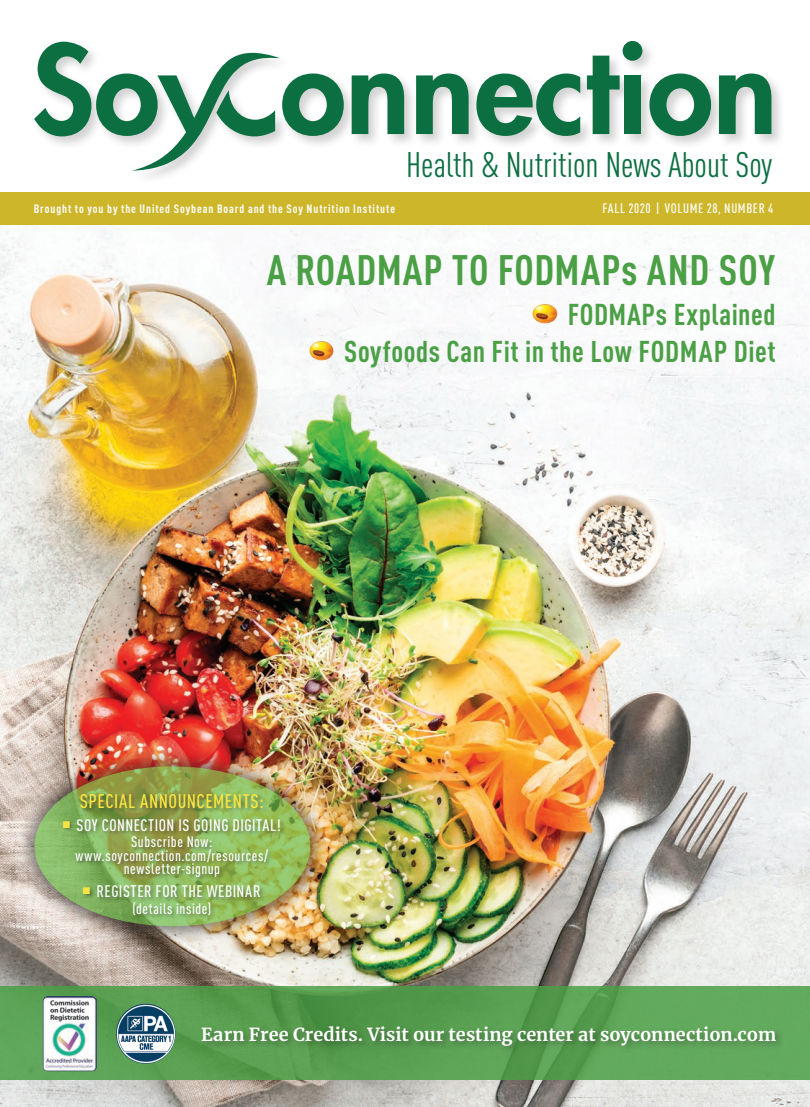
<style>
.page{position:relative;width:810px;height:1107px;background:#fff}
.page>*{position:absolute;margin:0;border:0;box-sizing:border-box;transform-origin:0 0}
.t1{font:700 condensed 42px "DINOT";letter-spacing:.015em;color:#4b9f45}
.t2{font:condensed 35.1px "DINOT";color:#0c6f42}
.t3{font:700 condensed 29.7px/37px "DINOT";letter-spacing:.02em;color:#4b9f45;text-align:right}
.t4{font:500 condensed 19.5px "DINOT";letter-spacing:.025em;color:#f8e541}
.t5{font:700 18px "Merriweather";color:#fff}
.t6{font:500 condensed 16.5px "DINOT";letter-spacing:.03em;color:#fff}
.t7{font:500 condensed 15px/13.5px "DINOT";letter-spacing:.04em;color:#fff;text-align:center}
.t8{font:500 condensed 13.5px "DINOT";letter-spacing:.045em;color:#fff}
.t9{font:700 condensed 12px "DINOT";letter-spacing:.075em;color:#fff}
</style>
<div class="page">
<img style="left:0;top:229px;width:810px;height:878px">
<div style="left:16px;top:747px;width:313px;height:198px;background:#231f20;opacity:.75"></div>
<svg style="left:35px;top:766px;width:275px;height:160px;background:#90b058"></svg>
<div style="left:62px;top:793px;width:224px;height:128px;background:#231f20;opacity:.45"></div>
<img style="left:531px;top:302px;width:29px;height:23px">
<img style="left:307px;top:339px;width:29px;height:23px">
<div style="left:33px;top:39px;width:753px;height:146px;background:#231f20;opacity:.2"></div>
<svg style="left:719px;top:74px;width:52px;height:60px"></svg>
<svg style="left:649px;top:74px;width:62px;height:62px"></svg>
<svg style="left:416px;top:74px;width:53px;height:60px"></svg>
<svg style="left:352px;top:74px;width:52px;height:60px"></svg>
<svg style="left:476px;top:74px;width:104px;height:62px"></svg>
<div style="left:624px;top:75px;width:17px;height:59px;background:#0c6f42"></div>
<div style="left:623px;top:41px;width:19px;height:20px;background:#0c6f42;border-radius:50%"></div>
<svg style="left:587px;top:56px;width:33px;height:78px"></svg>
<svg style="left:34px;top:42px;width:310px;height:129px"></svg>
<svg style="left:0;top:986px;width:810px;height:94px;background:#5aa053"></svg>
<img style="left:43px;top:996px;width:54px;height:75px">
<img style="left:116px;top:1004px;width:59px;height:60px;border-radius:30px">
<div style="left:200px;top:1024px;width:585px;height:31px;background:#231f20;opacity:.4"></div>
<div style="left:0;top:192px;width:810px;height:33px;background:#ceb62b"></div>
<h2 class="t2" style="left:406px;top:140px;width:368px">Health &amp; Nutrition News About Soy</h2>
<p class="t9" style="left:34px;top:200px;width:363px">Brought to you by the United Soybean Board and the Soy Nutrition Institute</p>
<p class="t8" style="left:602px;top:199px;width:173px">FALL 2020 | VOLUME 28, NUMBER 4</p>
<h1 class="t1" style="left:267px;top:239px;width:510px">A ROADMAP TO FODMAPs AND SOY</h1>
<h3 class="t3" style="left:344px;top:294px;width:433px">FODMAPs Explained<br>Soyfoods Can Fit in the Low FODMAP Diet</h3>
<h3 class="t4" style="left:80px;top:787px;width:185px">SPECIAL ANNOUNCEMENTS:</h3>
<p class="t6" style="left:63px;top:813px;width:219px"><sup>◼</sup> SOY CONNECTION IS GOING DIGITAL!</p>
<p class="t7" style="left:75px;top:834px;width:194px">Subscribe Now: www.soyconnection.com/resources/ newsletter-signup</p>
<p class="t6" style="left:83px;top:880px;width:179px"><sup>◼</sup> REGISTER FOR THE WEBINAR</p>
<p class="t7" style="left:132px;top:901px;width:80px">(details inside)</p>
<p class="t5" style="left:201px;top:1022px;width:577px">Earn Free Credits. Visit our testing center at soyconnection.com</p>
</div>
